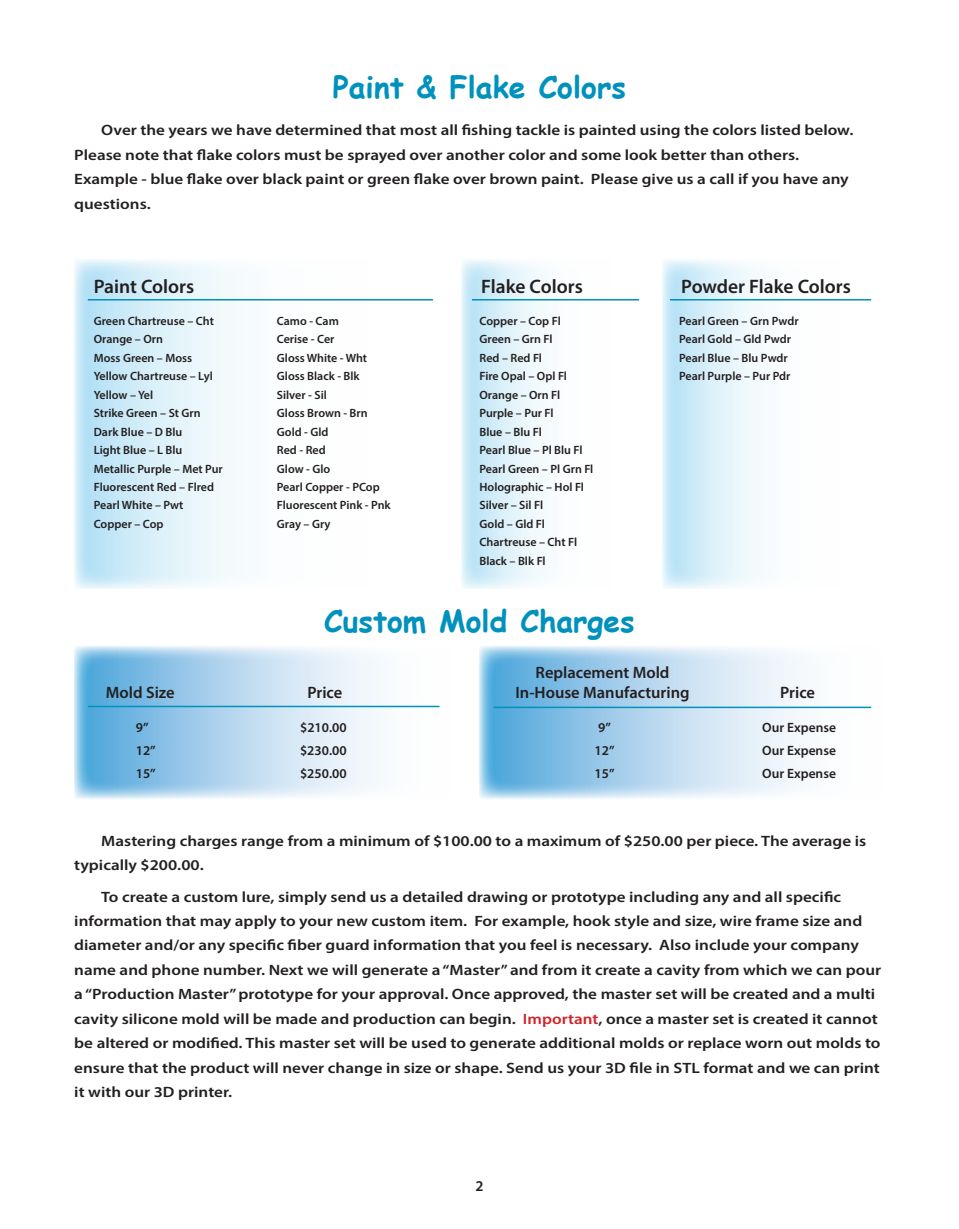
<style>
.page{position:relative;width:959px;height:1229px;background:#fff}
.page>*{position:absolute;margin:0;border:0;box-sizing:border-box;transform-origin:0 0}
.t1{font:700 30px "Comic Sans MS";color:#0091bd}
.t2{font:600 19.5px "Myriad Pro";color:#231f20}
.t3{font:600 16.5px "Myriad Pro";color:#231f20}
.t4{font:600 15px/24.5px "Myriad Pro";color:#231f20;scale:1.14 1}
.t5{font:600 15px "Myriad Pro";color:#231f20}
.t6{font:600 13.5px "Myriad Pro";color:#231f20}
.t7{font:600 12px/18.5px "Myriad Pro";color:#231f20}
.s1{color:#d1232a}
</style>
<div class="page">
<svg style="left:662px;top:260px;width:210px;height:328px"></svg>
<svg style="left:74px;top:646px;width:366px;height:153px"></svg>
<svg style="left:74px;top:259px;width:359px;height:329px"></svg>
<svg style="left:479px;top:646px;width:393px;height:153px"></svg>
<svg style="left:461px;top:260px;width:178px;height:328px"></svg>
<hr style="left:88px;top:299px;width:345px;height:1px;background:#0091bd">
<hr style="left:472px;top:299px;width:167px;height:1px;background:#0091bd">
<hr style="left:670px;top:299px;width:201px;height:1px;background:#0091bd">
<hr style="left:88px;top:705px;width:351px;height:2px;background:#0091bd">
<hr style="left:493px;top:706px;width:378px;height:2px;background:#0091bd">
<h1 class="t1" style="left:333px;top:64px;width:295px">Paint &amp; Flake Colors</h1>
<p class="t4" style="left:74px;top:118px;width:685px;text-indent:27px">Over the years we have determined that most all fishing tackle is painted using the colors listed below.<br>Please note that flake colors must be sprayed over another color and some look better than others.<br>Example - blue flake over black paint or green flake over brown paint. Please give us a call if you have any questions.</p>
<h2 class="t2" style="left:94px;top:274px;width:102px">Paint Colors</h2>
<h2 class="t2" style="left:481px;top:274px;width:103px">Flake Colors</h2>
<h2 class="t2" style="left:681px;top:274px;width:171px">Powder Flake Colors</h2>
<p class="t7" style="left:94px;top:311px;width:122px">Green Chartreuse – Cht</p>
<p class="t7" style="left:277px;top:311px;width:63px">Camo - Cam</p>
<p class="t7" style="left:479px;top:311px;width:83px">Copper – Cop Fl</p>
<p class="t7" style="left:679px;top:311px;width:121px">Pearl Green – Grn Pwdr</p>
<p class="t7" style="left:94px;top:330px;width:71px">Orange – Orn</p>
<p class="t7" style="left:277px;top:330px;width:59px">Cerise - Cer</p>
<p class="t7" style="left:479px;top:330px;width:75px">Green – Grn Fl</p>
<p class="t7" style="left:679px;top:330px;width:113px">Pearl Gold – Gld Pwdr</p>
<p class="t7" style="left:94px;top:348px;width:100px">Moss Green – Moss</p>
<p class="t7" style="left:277px;top:348px;width:92px">Gloss White - Wht</p>
<p class="t7" style="left:479px;top:348px;width:64px">Red – Red Fl</p>
<p class="t7" style="left:679px;top:348px;width:110px">Pearl Blue – Blu Pwdr</p>
<p class="t7" style="left:94px;top:367px;width:120px">Yellow Chartreuse – Lyl</p>
<p class="t7" style="left:277px;top:367px;width:84px">Gloss Black - Blk</p>
<p class="t7" style="left:479px;top:367px;width:89px">Fire Opal – Opl Fl</p>
<p class="t7" style="left:679px;top:367px;width:113px">Pearl Purple – Pur Pdr</p>
<p class="t7" style="left:94px;top:385px;width:61px">Yellow – Yel</p>
<p class="t7" style="left:277px;top:385px;width:51px">Silver - Sil</p>
<p class="t7" style="left:479px;top:385px;width:82px">Orange – Orn Fl</p>
<p class="t7" style="left:94px;top:403px;width:108px">Strike Green – St Grn</p>
<p class="t7" style="left:277px;top:403px;width:92px">Gloss Brown - Brn</p>
<p class="t7" style="left:479px;top:403px;width:76px">Purple – Pur Fl</p>
<p class="t7" style="left:94px;top:422px;width:90px">Dark Blue – D Blu</p>
<p class="t7" style="left:277px;top:422px;width:53px">Gold - Gld</p>
<p class="t7" style="left:479px;top:422px;width:64px">Blue – Blu Fl</p>
<p class="t7" style="left:94px;top:440px;width:90px">Light Blue – L Blu</p>
<p class="t7" style="left:277px;top:440px;width:50px">Red - Red</p>
<p class="t7" style="left:479px;top:440px;width:105px">Pearl Blue – Pl Blu Fl</p>
<p class="t7" style="left:94px;top:459px;width:131px">Metallic Purple – Met Pur</p>
<p class="t7" style="left:277px;top:459px;width:55px">Glow - Glo</p>
<p class="t7" style="left:479px;top:459px;width:115px">Pearl Green – Pl Grn Fl</p>
<p class="t7" style="left:94px;top:477px;width:122px">Fluorescent Red – Flred</p>
<p class="t7" style="left:277px;top:477px;width:104px">Pearl Copper - PCop</p>
<p class="t7" style="left:479px;top:477px;width:106px">Holographic – Hol Fl</p>
<p class="t7" style="left:94px;top:496px;width:91px">Pearl White – Pwt</p>
<p class="t7" style="left:277px;top:496px;width:115px">Fluorescent Pink - Pnk</p>
<p class="t7" style="left:479px;top:496px;width:65px">Silver – Sil Fl</p>
<p class="t7" style="left:94px;top:514px;width:71px">Copper – Cop</p>
<p class="t7" style="left:277px;top:514px;width:55px">Gray – Gry</p>
<p class="t7" style="left:479px;top:514px;width:99px">Gold – Gld Fl<br>Chartreuse – Cht Fl<br>Black – Blk Fl</p>
<h1 class="t1" style="left:324px;top:599px;width:312px">Custom Mold Charges</h1>
<p class="t3" style="left:535px;top:662px;width:135px">Replacement Mold</p>
<p class="t3" style="left:106px;top:682px;width:70px">Mold Size</p>
<p class="t3" style="left:307px;top:682px;width:36px">Price</p>
<p class="t3" style="left:515px;top:682px;width:176px">In-House Manufacturing</p>
<p class="t3" style="left:780px;top:682px;width:36px">Price</p>
<p class="t6" style="left:136px;top:718px;width:14px">9”</p>
<p class="t6" style="left:300px;top:718px;width:48px">$210.00</p>
<p class="t6" style="left:598px;top:718px;width:14px">9”</p>
<p class="t6" style="left:762px;top:718px;width:75px">Our Expense</p>
<p class="t6" style="left:136px;top:741px;width:21px">12”</p>
<p class="t6" style="left:300px;top:741px;width:48px">$230.00</p>
<p class="t6" style="left:594px;top:741px;width:21px">12”</p>
<p class="t6" style="left:762px;top:741px;width:75px">Our Expense</p>
<p class="t6" style="left:136px;top:764px;width:21px">15”</p>
<p class="t6" style="left:300px;top:764px;width:48px">$250.00</p>
<p class="t6" style="left:594px;top:764px;width:21px">15”</p>
<p class="t6" style="left:762px;top:764px;width:75px">Our Expense</p>
<p class="t4" style="left:74px;top:828px;width:696px;text-indent:27px">Mastering charges range from a minimum of $100.00 to a maximum of $250.00 per piece. The average is typically $200.00.</p>
<p class="t4" style="left:74px;top:884px;width:709px;text-indent:27px">To create a custom lure, simply send us a detailed drawing or prototype including any and all specific information that may apply to your new custom item. For example, hook style and size, wire frame size and diameter and/or any specific fiber guard information that you feel is necessary. Also include your company name and phone number. Next we will generate a “Master” and from it create a cavity from which we can pour a “Production Master” prototype for your approval. Once approved, the master set will be created and a multi cavity silicone mold will be made and production can begin. <span class="s1">Important</span>, once a master set is created it cannot be altered or modified. This master set will be used to generate additional molds or replace worn out molds to ensure that the product will never change in size or shape. Send us your 3D file in STL format and we can print it with our 3D printer.</p>
<p class="t5" style="left:475px;top:1176px;width:10px">2</p>
</div>
